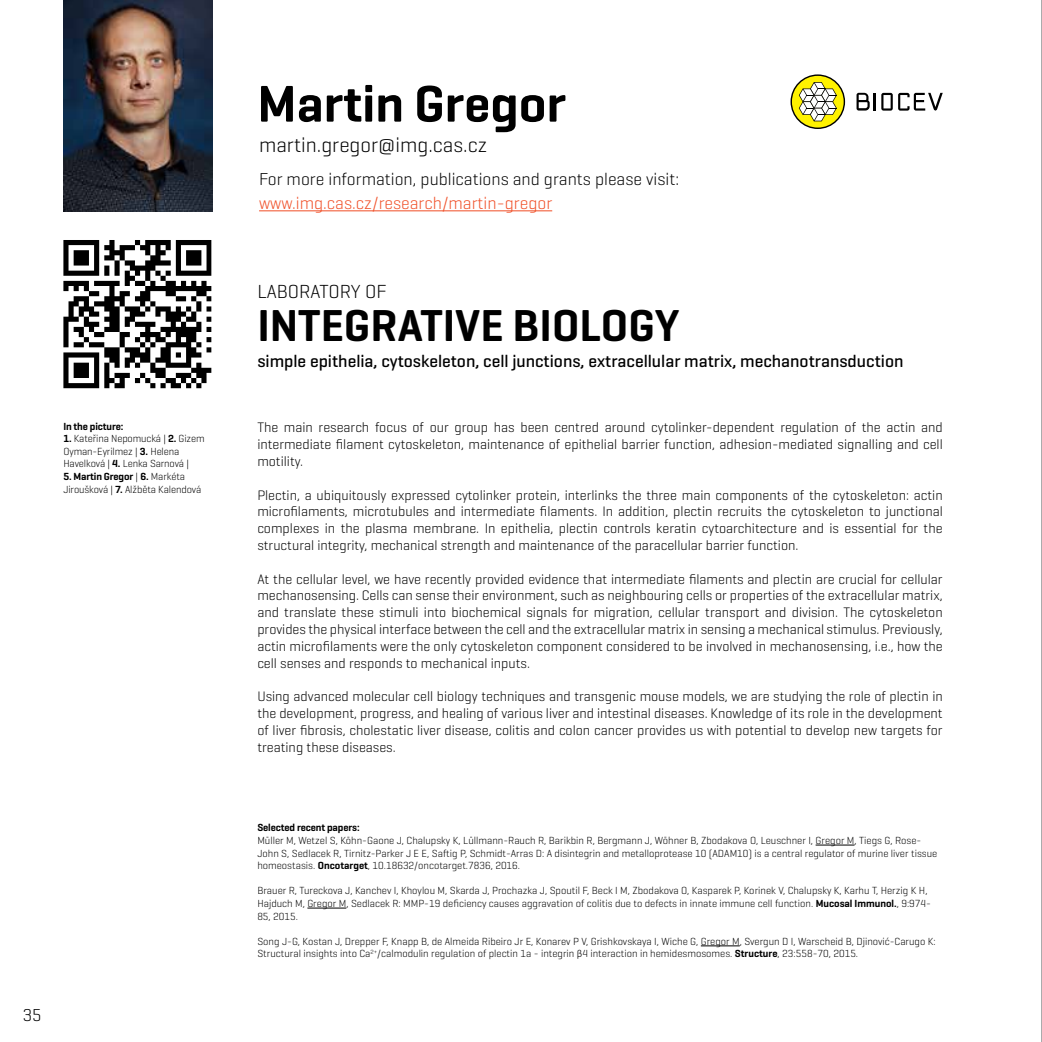
<style>
.page{position:relative;width:1042px;height:1042px;background:#fff}
.page>*{position:absolute;margin:0;border:0;box-sizing:border-box;transform-origin:0 0}
.t1{font:600 52.5px "Geogrotesque";color:#000}
.t2{font:600 45.5px "Geogrotesque";color:#000}
.t3{font:300 21px "Geogrotesque";color:#000}
.t4{font:300 19.25px "Geogrotesque";color:#000}
.t5{font:500 17.5px "Geogrotesque";color:#000}
.t6{font:300 17.5px "Geogrotesque";color:#000}
.t7{font:300 17.5px "Geogrotesque";color:#f04e26}
.t8{font:300 14px/16.8px "Geogrotesque";color:#000;text-align:justify}
.t9{font:300 10.5px/12.6px "Geogrotesque";color:#000}
.t10{font:600 10.5px "Geogrotesque";letter-spacing:-.01em;color:#000}
.s1{font-weight:600}
.s2{font-family:"Calibri"}
</style>
<div class="page">
<hr style="left:815px;top:845px;width:39px;height:1px;background:#000">
<hr style="left:307px;top:908px;width:39px;height:1px;background:#000">
<hr style="left:701px;top:945px;width:39px;height:1px;background:#000">
<img style="left:63px;top:0;width:149px;height:212px">
<svg style="left:63px;top:240px;width:148px;height:148px"></svg>
<hr style="left:259px;top:210px;width:293px;height:1px;background:#f04e26">
<svg style="left:856px;top:93px;width:87px;height:18px"></svg>
<svg style="left:790px;top:74px;width:55px;height:55px"></svg>
<hr style="left:1041px;top:0;width:1px;height:1042px;background:#58595b">
<p class="t10" style="left:63px;top:419px;width:62px">In the picture:</p>
<p class="t9" style="left:63px;top:432px;width:143px"><span class="s1">1.</span> Kateřina Nepomucká | <span class="s1">2.</span> Gizem<br>Oyman-Eyrilmez | <span class="s1">3.</span> Helena<br>Havelková | <span class="s1">4.</span> Lenka Sarnová |</p>
<p class="t9" style="left:63px;top:470px;width:139px"><span class="s1">5. Martin Gregor</span> | <span class="s1">6.</span> Markéta<br>Jiroušková | <span class="s1">7.</span> Alžběta Kalendová</p>
<p class="t6" style="left:23px;top:1003px;width:20px">35</p>
<h1 class="t1" style="left:257px;top:71px;width:310px">Martin Gregor</h1>
<h3 class="t3" style="left:259px;top:131px;width:230px">martin.gregor@img.cas.cz</h3>
<p class="t6" style="left:259px;top:168px;width:421px">For more information, publications and grants please visit:</p>
<p class="t7" style="left:259px;top:192px;width:295px">www.img.cas.cz/research/martin-gregor</p>
<h3 class="t4" style="left:257px;top:279px;width:131px">LABORATORY OF</h3>
<h2 class="t2" style="left:257px;top:297px;width:424px">INTEGRATIVE BIOLOGY</h2>
<p class="t5" style="left:257px;top:350px;width:648px">simple epithelia, cytoskeleton, cell junctions, extracellular matrix, mechanotransduction</p>
<p class="t8" style="left:257px;top:419px;width:687px">The main research focus of our group has been centred around cytolinker-dependent regulation of the actin and intermediate filament cytoskeleton, maintenance of epithelial barrier function, adhesion-mediated signalling and cell motility.</p>
<p class="t8" style="left:257px;top:486px;width:687px">Plectin, a ubiquitously expressed cytolinker protein, interlinks the three main components of the cytoskeleton: actin microfilaments, microtubules and intermediate filaments. In addition, plectin recruits the cytoskeleton to junctional complexes in the plasma membrane. In epithelia, plectin controls keratin cytoarchitecture and is essential for the structural integrity, mechanical strength and maintenance of the paracellular barrier function.</p>
<p class="t8" style="left:257px;top:570px;width:687px">At the cellular level, we have recently provided evidence that intermediate filaments and plectin are crucial for cellular mechanosensing. Cells can sense their environment, such as neighbouring cells or properties of the extracellular matrix, and translate these stimuli into biochemical signals for migration, cellular transport and division. The cytoskeleton provides the physical interface between the cell and the extracellular matrix in sensing a mechanical stimulus. Previously, actin microfilaments were the only cytoskeleton component considered to be involved in mechanosensing, i.e., how the cell senses and responds to mechanical inputs.</p>
<p class="t8" style="left:257px;top:687px;width:687px">Using advanced molecular cell biology techniques and transgenic mouse models, we are studying the role of plectin in the development, progress, and healing of various liver and intestinal diseases. Knowledge of its role in the development of liver fibrosis, cholestatic liver disease, colitis and colon cancer provides us with potential to develop new targets for treating these diseases.</p>
<p class="t10" style="left:257px;top:821px;width:104px">Selected recent papers:</p>
<p class="t9" style="left:257px;top:834px;width:681px">Müller M, Wetzel S, Köhn-Gaone J, Chalupsky K, Lüllmann-Rauch R, Barikbin R, Bergmann J, Wöhner B, Zbodakova O, Leuschner I, Gregor M, Tiegs G, Rose-<br>John S, Sedlacek R, Tirnitz-Parker J E E, Saftig P, Schmidt-Arras D: A disintegrin and metalloprotease 10 (ADAM10) is a central regulator of murine liver tissue homeostasis. <span class="s1">Oncotarget</span>, 10.18632/oncotarget.7836, 2016.</p>
<p class="t9" style="left:257px;top:884px;width:675px">Brauer R, Tureckova J, Kanchev I, Khoylou M, Skarda J, Prochazka J, Spoutil F, Beck I M, Zbodakova O, Kasparek P, Korinek V, Chalupsky K, Karhu T, Herzig K H,<br>Hajduch M, Gregor M, Sedlacek R: MMP-19 deficiency causes aggravation of colitis due to defects in innate immune cell function. <span class="s1">Mucosal Immunol.</span>, 9:974-<br>85, 2015.</p>
<p class="t9" style="left:257px;top:934px;width:680px">Song J-G, Kostan J, Drepper F, Knapp B, de Almeida Ribeiro Jr E, Konarev P V, Grishkovskaya I, Wiche G, Gregor M, Svergun D I, Warscheid B, Djinović-Carugo K:<br>Structural insights into Ca<sup>2+</sup>/calmodulin regulation of plectin 1a - integrin <span class="s2">β</span>4 interaction in hemidesmosomes. <span class="s1">Structure</span>, 23:558-70, 2015.</p>
</div>
